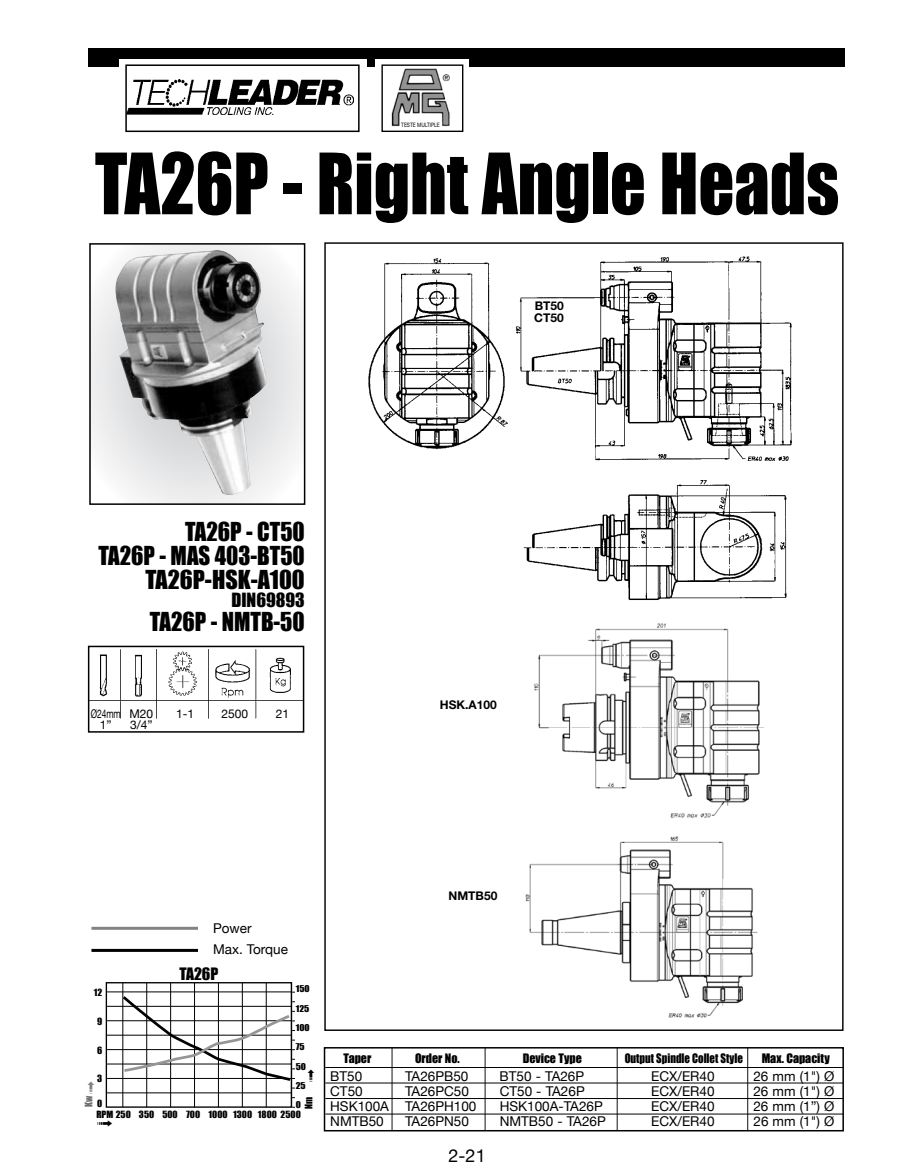
<style>
.page{position:relative;width:905px;height:1175px;background:#fff}
.page>*{position:absolute;margin:0;border:0;box-sizing:border-box;transform-origin:0 0}
.t1{font:78px "Impact";color:#000;scale:.9 1}
.t2{font:24px/24px "Impact";color:#000;text-align:right;scale:.95 1}
.t3{font:18px "Impact";color:#000}
.t4{font:18px "Helvetica Neue";color:#000}
.t5{font:15.75px "Impact";color:#000}
.t6{font:13.5px/21px "Helvetica Neue";color:#000}
.t7{font:12px "Impact";color:#000}
.t8{font:12px "Impact";color:#000;scale:.9 1}
.t9{font:700 12px/12px "Helvetica Neue";color:#000}
.t10{font:12px/11.2px "Helvetica Neue";color:#000}
.t11{font:12px/11.2px "Helvetica Neue";color:#000;text-align:center;scale:.7 1}
.t12{font:9.6px "Impact";color:#6d6e71;scale:.96 1}
.t13{font:9.6px "Impact";color:#000;scale:.96 1}
.t14{font:9.15px/10.5px "Impact";color:#000;scale:1.04 1}
.t15{font:9px "Helvetica Neue";color:#000}
.t16{font:8.55px "Impact";color:#000;scale:1.11 1}
.t17{font:6px "Helvetica Neue";color:#000;scale:.8 1}
.s1{color:#808285}
</style>
<div class="page">
<div style="left:89px;top:49px;width:755px;height:18px;background:#000"></div>
<div style="left:119px;top:59px;width:247px;height:91px;background:#fff"></div>
<img style="left:128px;top:80px;width:225px;height:34px">
<div style="left:125px;top:64px;width:234px;height:68px;border:2px solid #000"></div>
<div style="left:375px;top:59px;width:94px;height:42px;background:#fff"></div>
<img style="left:391px;top:68px;width:59px;height:59px">
<div style="left:381px;top:64px;width:82px;height:68px;border:1px solid #000"></div>
<svg style="left:92px;top:246px;width:210px;height:256px"></svg>
<img style="left:113px;top:250px;width:156px;height:247px">
<div style="left:89px;top:243px;width:216px;height:262px;border:2px solid #000"></div>
<img style="left:91px;top:649px;width:210px;height:70px">
<div style="left:88px;top:645px;width:216px;height:87px;border:2px solid #000"></div>
<img style="left:368px;top:256px;width:424px;height:344px">
<img style="left:534px;top:623px;width:230px;height:195px">
<img style="left:525px;top:836px;width:233px;height:182px">
<div style="left:106px;top:982px;width:186px;height:125px;border:1px solid #000"></div>
<hr style="left:123px;top:982px;width:1px;height:125px;background:#000">
<hr style="left:146px;top:982px;width:1px;height:125px;background:#000">
<hr style="left:170px;top:982px;width:1px;height:125px;background:#000">
<hr style="left:194px;top:982px;width:1px;height:125px;background:#000">
<hr style="left:218px;top:982px;width:1px;height:125px;background:#000">
<hr style="left:242px;top:982px;width:1px;height:125px;background:#000">
<hr style="left:266px;top:982px;width:1px;height:125px;background:#000">
<hr style="left:291px;top:982px;width:1px;height:125px;background:#000">
<hr style="left:107px;top:991px;width:184px;height:1px;background:#000">
<hr style="left:107px;top:1006px;width:184px;height:1px;background:#000">
<hr style="left:107px;top:1020px;width:184px;height:1px;background:#000">
<hr style="left:107px;top:1034px;width:184px;height:1px;background:#000">
<hr style="left:107px;top:1049px;width:184px;height:1px;background:#000">
<hr style="left:107px;top:1063px;width:184px;height:1px;background:#000">
<hr style="left:107px;top:1078px;width:184px;height:1px;background:#000">
<hr style="left:107px;top:1092px;width:184px;height:1px;background:#000">
<svg style="left:121px;top:991px;width:174px;height:97px"></svg>
<div style="left:324px;top:1047px;width:519px;height:84px;border:2px solid #000"></div>
<hr style="left:392px;top:1047px;width:1px;height:84px;background:#000">
<hr style="left:485px;top:1047px;width:1px;height:84px;background:#000">
<hr style="left:617px;top:1047px;width:1px;height:84px;background:#000">
<hr style="left:747px;top:1047px;width:1px;height:84px;background:#000">
<hr style="left:325px;top:1067px;width:518px;height:1px;background:#000">
<hr style="left:325px;top:1082px;width:518px;height:1px;background:#000">
<hr style="left:325px;top:1098px;width:518px;height:1px;background:#000">
<hr style="left:325px;top:1113px;width:518px;height:1px;background:#000">
<hr style="left:91px;top:926px;width:107px;height:3px;background:#808285">
<hr style="left:91px;top:949px;width:107px;height:3px;background:#000">
<p class="t15" style="left:443px;top:72px;width:9px">®</p>
<p class="t17" style="left:401px;top:121px;width:50px">TESTE MULTIPLE</p>
<p class="t1" style="left:95px;top:123px;width:828px">TA26P - Right Angle Heads</p>
<p class="t9" style="left:534px;top:299px;width:31px">BT50<br>CT50</p>
<p class="t2" style="left:99px;top:518px;width:218px">TA26P - CT50<br>TA26P - MAS 403-BT50<br>TA26P-HSK-A100</p>
<p class="t3" style="left:231px;top:585px;width:75px">DIN69893</p>
<p class="t2" style="left:150px;top:608px;width:165px">TA26P - NMTB-50</p>
<p class="t11" style="left:91px;top:707px;width:44px">Ø24mm<br>1”</p>
<p class="t10" style="left:129px;top:707px;width:25px">M20<br>3/4”</p>
<p class="t10" style="left:176px;top:707px;width:20px">1-1</p>
<p class="t10" style="left:221px;top:707px;width:28px">2500</p>
<p class="t10" style="left:276px;top:707px;width:15px">21</p>
<p class="t9" style="left:440px;top:698px;width:58px">HSK.A100</p>
<p class="t6" style="left:213px;top:917px;width:76px">Power<br>Max. Torque</p>
<p class="t5" style="left:179px;top:961px;width:40px">TA26P</p>
<p class="t16" style="left:296px;top:982px;width:14px">150</p>
<p class="t16" style="left:296px;top:1001px;width:14px">125</p>
<p class="t16" style="left:296px;top:1021px;width:14px">100</p>
<p class="t16" style="left:296px;top:1040px;width:10px">75</p>
<p class="t16" style="left:296px;top:1059px;width:11px">50</p>
<p class="t16" style="left:296px;top:1078px;width:10px">25</p>
<p class="t16" style="left:296px;top:1098px;width:6px">0</p>
<p class="t14" style="left:94px;top:986px;width:10px">12</p>
<p class="t14" style="left:97px;top:1015px;width:6px">9</p>
<p class="t14" style="left:97px;top:1044px;width:6px">6</p>
<p class="t14" style="left:97px;top:1073px;width:6px">3</p>
<p class="t14" style="left:96px;top:1098px;width:198px">0<br>RPM 250 350 500 700 1000 1300 1800 2500</p>
<p class="t13" style="left:301px;top:1108px;width:43px;rotate:-90deg">Nm ➟</p>
<p class="t12" style="left:81px;top:1107px;width:29px;rotate:-90deg">Kw<span class="s1">➟</span></p>
<p class="t9" style="left:448px;top:889px;width:50px">NMTB50</p>
<p class="t7" style="left:343px;top:1048px;width:29px">Taper</p>
<p class="t7" style="left:415px;top:1048px;width:46px">Order No.</p>
<p class="t7" style="left:522px;top:1048px;width:61px">Device Type</p>
<p class="t8" style="left:624px;top:1048px;width:133px">Output Spindle Collet Style</p>
<p class="t7" style="left:761px;top:1048px;width:70px">Max. Capacity</p>
<p class="t6" style="left:330px;top:1065px;width:34px">BT50</p>
<p class="t6" style="left:405px;top:1065px;width:65px">TA26PB50</p>
<p class="t6" style="left:499px;top:1065px;width:86px">BT50 - TA26P</p>
<p class="t6" style="left:651px;top:1065px;width:65px">ECX/ER40</p>
<p class="t6" style="left:753px;top:1065px;width:82px">26 mm (1") Ø</p>
<p class="t6" style="left:330px;top:1080px;width:34px">CT50</p>
<p class="t6" style="left:405px;top:1080px;width:65px">TA26PC50</p>
<p class="t6" style="left:499px;top:1080px;width:87px">CT50 - TA26P</p>
<p class="t6" style="left:651px;top:1080px;width:65px">ECX/ER40</p>
<p class="t6" style="left:753px;top:1080px;width:82px">26 mm (1") Ø</p>
<p class="t6" style="left:330px;top:1095px;width:148px">HSK100A TA26PH100</p>
<p class="t6" style="left:499px;top:1095px;width:105px">HSK100A-TA26P</p>
<p class="t6" style="left:651px;top:1095px;width:65px">ECX/ER40</p>
<p class="t6" style="left:753px;top:1095px;width:82px">26 mm (1”) Ø</p>
<p class="t6" style="left:330px;top:1110px;width:55px">NMTB50</p>
<p class="t6" style="left:405px;top:1110px;width:65px">TA26PN50</p>
<p class="t6" style="left:499px;top:1110px;width:108px">NMTB50 - TA26P</p>
<p class="t6" style="left:651px;top:1110px;width:65px">ECX/ER40</p>
<p class="t6" style="left:753px;top:1110px;width:82px">26 mm (1") Ø</p>
<p class="t4" style="left:448px;top:1144px;width:39px">2-21</p>
</div>
